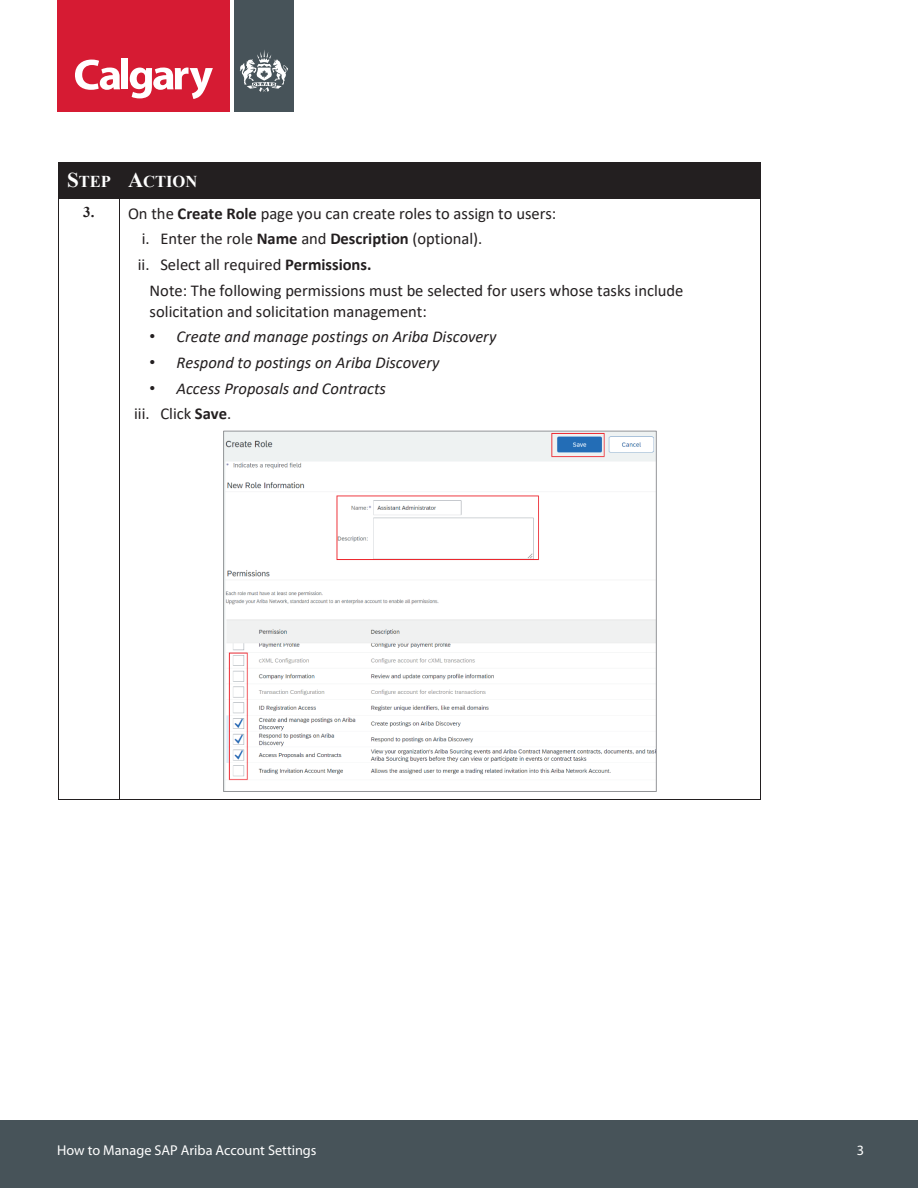
<style>
.page{position:relative;width:918px;height:1188px;background:#fff}
.page>*{position:absolute;margin:0;border:0;box-sizing:border-box;transform-origin:0 0}
.t1{font:16.5px/25.7px "Calibri";color:#231f20}
.t2{font:italic 16.5px/25.5px "Calibri";color:#231f20}
.t3{font:700 16.5px "Times New Roman";letter-spacing:-.005em;color:#fff}
.t4{font:14.25px "Myriad Pro";color:#fff}
.s1{font-size:21px}
.s2{font-family:"Times New Roman";font-weight:700;font-size:15px}
.s3{font-weight:700}
.s4{font-family:"Arial";font-style:normal}
.s5{font-style:normal}
.s6{font-weight:700;font-style:normal}
</style>
<div class="page">
<div style="left:0;top:1120px;width:918px;height:68px;background:#475359"></div>
<div style="left:57px;top:0;width:174px;height:112px;background:#d61b33"></div>
<div style="left:234px;top:0;width:59px;height:112px;background:#475359"></div>
<svg style="left:75px;top:60px;width:45px;height:30px"></svg>
<div style="left:121px;top:58px;width:7px;height:31px;background:#fff"></div>
<svg style="left:130px;top:68px;width:83px;height:31px"></svg>
<svg style="left:240px;top:50px;width:48px;height:42px"></svg>
<div style="left:58px;top:163px;width:62px;height:35px;background:#231f20"></div>
<div style="left:120px;top:163px;width:640px;height:35px;background:#231f20"></div>
<hr style="left:760px;top:163px;width:1px;height:35px;background:#231f20">
<hr style="left:58px;top:198px;width:62px;height:1px;background:#231f20">
<hr style="left:120px;top:198px;width:640px;height:1px;background:#231f20">
<hr style="left:58px;top:198px;width:1px;height:601px;background:#231f20">
<hr style="left:58px;top:799px;width:62px;height:1px;background:#231f20">
<hr style="left:120px;top:198px;width:1px;height:601px;background:#231f20">
<hr style="left:120px;top:799px;width:640px;height:1px;background:#231f20">
<hr style="left:760px;top:198px;width:1px;height:601px;background:#231f20">
<img style="left:225px;top:433px;width:430px;height:348px">
<div style="left:223px;top:431px;width:434px;height:361px;border:1px solid #939598"></div>
<p class="t3" style="left:67px;top:170px;width:132px"><span class="s1">S</span>TEP <span class="s1">A</span>CTION</p>
<p class="t1" style="left:138px;top:200px;width:420px;text-indent:-55px"><span class="s2">3.</span> On the <span class="s3">Create Role</span> page you can create roles to assign to users: i. Enter the role <span class="s3">Name</span> and <span class="s3">Description</span> (optional).<br>ii. Select all required <span class="s3">Permissions.</span></p>
<p class="t1" style="left:150px;top:279px;width:535px;line-height:21px">Note: The following permissions must be selected for users whose tasks include solicitation and solicitation management:</p>
<p class="t2" style="left:150px;top:323px;width:348px"><span class="s4">•</span> Create and manage postings on Ariba Discovery</p>
<p class="t2" style="left:150px;top:349px;width:291px"><span class="s4">•</span> Respond to postings on Ariba Discovery</p>
<p class="t2" style="left:134px;top:375px;width:253px;text-indent:15px"><span class="s4">•</span> Access Proposals and Contracts <span class="s5">iii. Click</span> <span class="s6">Save</span><span class="s5">.</span></p>
<p class="t4" style="left:57px;top:1142px;width:261px">How to Manage SAP Ariba Account Settings</p>
<p class="t4" style="left:857px;top:1142px;width:9px">3</p>
</div>
